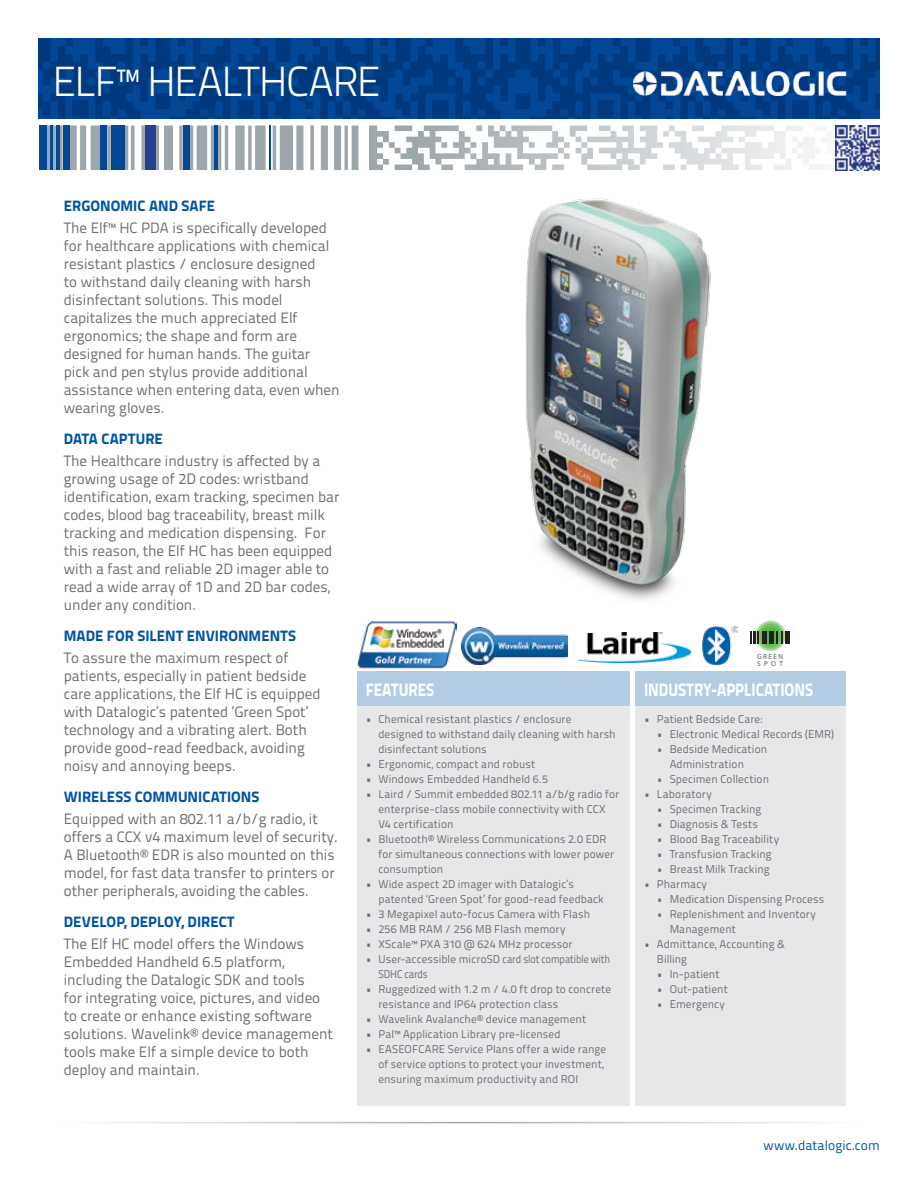
<style>
.page{position:relative;width:918px;height:1188px;background:#fff}
.page>*{position:absolute;margin:0;border:0;box-sizing:border-box;transform-origin:0 0}
.t1{font:300 42px "Titillium Text 22 L";letter-spacing:-.035em;color:#fff}
.t2{font:800 18px "Titillium Text 22 L";letter-spacing:-.005em;color:#fff;scale:.85 1}
.t3{font:15px/18px "Titillium Text 22 L";color:#6d6e71}
.t4{font:800 15px "Titillium Text 22 L";letter-spacing:.005em;color:#0054a4}
.t5{font:13.5px "Titillium Text 22 L";letter-spacing:.005em;color:#0054a4}
.t6{font:11.25px/15px "Titillium Text 22 L";letter-spacing:.01em;color:#6d6e71}
.t7{font:900 7.2px/7.2px "Myriad Pro";letter-spacing:.2em;color:#505f62}
</style>
<div class="page">
<svg style="left:38px;top:38px;width:842px;height:81px;fill:#013a81"></svg>
<svg style="left:395px;top:126px;width:424px;height:44px"></svg>
<div style="left:39px;top:126px;width:8px;height:44px;background:#034797"></div>
<div style="left:63px;top:126px;width:7px;height:44px;background:#034797"></div>
<hr style="left:50px;top:126px;width:2px;height:44px;background:#034797">
<hr style="left:56px;top:126px;width:3px;height:44px;background:#034797">
<hr style="left:269px;top:126px;width:2px;height:44px;background:#034797">
<div style="left:183px;top:126px;width:7px;height:44px;background:#034797"></div>
<hr style="left:214px;top:126px;width:4px;height:44px;background:#034797">
<div style="left:100px;top:126px;width:7px;height:44px;background:#034797"></div>
<div style="left:111px;top:126px;width:14px;height:44px;background:#034797"></div>
<div style="left:145px;top:126px;width:11px;height:44px;background:#25408f"></div>
<hr style="left:58px;top:1122px;width:802px;height:1px;background:#9da3aa">
<div style="left:357px;top:672px;width:272px;height:34px;background:#b3cce4"></div>
<div style="left:636px;top:672px;width:210px;height:34px;background:#b3cce4"></div>
<div style="left:357px;top:706px;width:272px;height:400px;background:#e6e7e8"></div>
<div style="left:636px;top:706px;width:210px;height:400px;background:#e6e7e8"></div>
<img style="left:634px;top:71px;width:212px;height:25px">
<img style="left:835px;top:126px;width:45px;height:44px">
<svg style="left:754px;top:620px;width:32px;height:31px"></svg>
<svg style="left:750px;top:631px;width:9px;height:12px"></svg>
<hr style="left:762px;top:631px;width:4px;height:12px;background:#231f20">
<div style="left:769px;top:631px;width:5px;height:12px;background:#231f20"></div>
<svg style="left:777px;top:631px;width:5px;height:12px"></svg>
<div style="left:785px;top:631px;width:5px;height:12px;background:#231f20"></div>
<img style="left:462px;top:628px;width:106px;height:36px">
<img style="left:357px;top:621px;width:100px;height:48px">
<img style="left:703px;top:627px;width:35px;height:38px">
<img style="left:578px;top:633px;width:112px;height:30px">
<img style="left:525px;top:198px;width:186px;height:402px">
<h1 class="t1" style="left:53px;top:51px;width:330px">ELF™ HEALTHCARE</h1>
<p class="t4" style="left:64px;top:194px;width:153px">ERGONOMIC AND SAFE</p>
<p class="t3" style="left:64px;top:218px;width:277px">The Elf™ HC PDA is specifically developed for healthcare applications with chemical resistant plastics / enclosure designed<br>to withstand daily cleaning with harsh disinfectant solutions. This model capitalizes the much appreciated Elf ergonomics; the shape and form are designed for human hands. The guitar<br>pick and pen stylus provide additional assistance when entering data, even when wearing gloves.</p>
<p class="t4" style="left:64px;top:427px;width:101px">DATA CAPTURE</p>
<p class="t3" style="left:64px;top:451px;width:277px">The Healthcare industry is affected by a growing usage of 2D codes: wristband identification, exam tracking, specimen bar codes, blood bag traceability, breast milk tracking and medication dispensing. For this reason, the Elf HC has been equipped with a fast and reliable 2D imager able to read a wide array of 1D and 2D bar codes, under any condition.</p>
<p class="t4" style="left:64px;top:624px;width:234px">MADE FOR SILENT ENVIRONMENTS</p>
<p class="t3" style="left:64px;top:648px;width:258px">To assure the maximum respect of patients, especially in patient bedside care applications, the Elf HC is equipped with Datalogic’s patented ‘Green Spot’ technology and a vibrating alert. Both provide good-read feedback, avoiding noisy and annoying beeps.</p>
<p class="t4" style="left:64px;top:785px;width:197px">WIRELESS COMMUNICATIONS</p>
<p class="t3" style="left:64px;top:809px;width:276px">Equipped with an 802.11 a/b/g radio, it offers a CCX v4 maximum level of security.<br>A Bluetooth® EDR is also mounted on this model, for fast data transfer to printers or other peripherals, avoiding the cables.</p>
<p class="t4" style="left:64px;top:910px;width:172px">DEVELOP, DEPLOY, DIRECT</p>
<p class="t3" style="left:64px;top:934px;width:271px">The Elf HC model offers the Windows Embedded Handheld 6.5 platform, including the Datalogic SDK and tools<br>for integrating voice, pictures, and video to create or enhance existing software solutions. Wavelink® device management tools make Elf a simple device to both deploy and maintain.</p>
<p class="t7" style="left:757px;top:653px;width:28px">GREEN<br>SPOT</p>
<p class="t2" style="left:366px;top:675px;width:82px">FEATURES</p>
<p class="t2" style="left:644px;top:675px;width:200px">INDUSTRY-APPLICATIONS</p>
<p class="t6" style="left:378px;top:711px;width:239px;text-indent:-13px">• Chemical resistant plastics / enclosure designed to withstand daily cleaning with harsh disinfectant solutions</p>
<p class="t6" style="left:366px;top:756px;width:171px">• Ergonomic, compact and robust</p>
<p class="t6" style="left:366px;top:771px;width:184px">• Windows Embedded Handheld 6.5</p>
<p class="t6" style="left:378px;top:786px;width:242px;text-indent:-13px">• Laird / Summit embedded 802.11 a/b/g radio for enterprise-class mobile connectivity with CCX<br>V4 certification</p>
<p class="t6" style="left:378px;top:831px;width:237px;text-indent:-13px">• Bluetooth® Wireless Communications 2.0 EDR for simultaneous connections with lower power consumption</p>
<p class="t6" style="left:378px;top:876px;width:227px;text-indent:-13px">• Wide aspect 2D imager with Datalogic’s patented ‘Green Spot’ for good-read feedback</p>
<p class="t6" style="left:366px;top:906px;width:226px">• 3 Megapixel auto-focus Camera with Flash</p>
<p class="t6" style="left:366px;top:921px;width:201px">• 256 MB RAM / 256 MB Flash memory</p>
<p class="t6" style="left:366px;top:936px;width:208px">• XScale™ PXA 310 @ 624 MHz processor</p>
<p class="t6" style="left:378px;top:951px;width:233px;text-indent:-13px">• User-accessible microSD card slot compatible with<br>SDHC cards</p>
<p class="t6" style="left:378px;top:981px;width:234px;text-indent:-13px">• Ruggedized with 1.2 m / 4.0 ft drop to concrete resistance and IP64 protection class</p>
<p class="t6" style="left:366px;top:1011px;width:222px">• Wavelink Avalanche® device management</p>
<p class="t6" style="left:366px;top:1026px;width:197px">• Pal™ Application Library pre-licensed</p>
<p class="t6" style="left:378px;top:1041px;width:229px;text-indent:-13px">• EASEOFCARE Service Plans offer a wide range of service options to protect your investment, ensuring maximum productivity and ROI</p>
<p class="t6" style="left:644px;top:711px;width:120px">• Patient Bedside Care:</p>
<p class="t6" style="left:657px;top:726px;width:179px">• Electronic Medical Records (EMR)</p>
<p class="t6" style="left:670px;top:741px;width:99px;text-indent:-13px">• Bedside Medication<br>Administration</p>
<p class="t6" style="left:657px;top:771px;width:114px">• Specimen Collection</p>
<p class="t6" style="left:644px;top:786px;width:69px">• Laboratory</p>
<p class="t6" style="left:657px;top:801px;width:106px">• Specimen Tracking</p>
<p class="t6" style="left:657px;top:816px;width:103px">• Diagnosis &amp; Tests</p>
<p class="t6" style="left:657px;top:831px;width:124px">• Blood Bag Traceability</p>
<p class="t6" style="left:657px;top:846px;width:116px">• Transfusion Tracking</p>
<p class="t6" style="left:657px;top:861px;width:114px">• Breast Milk Tracking</p>
<p class="t6" style="left:644px;top:876px;width:64px">• Pharmacy</p>
<p class="t6" style="left:657px;top:891px;width:169px">• Medication Dispensing Process</p>
<p class="t6" style="left:670px;top:906px;width:148px;text-indent:-13px">• Replenishment and Inventory<br>Management</p>
<p class="t6" style="left:657px;top:936px;width:130px;text-indent:-13px">• Admittance, Accounting &amp;<br>Billing</p>
<p class="t6" style="left:657px;top:966px;width:64px">• In-patient</p>
<p class="t6" style="left:657px;top:981px;width:72px">• Out-patient</p>
<p class="t6" style="left:657px;top:996px;width:70px">• Emergency</p>
<p class="t5" style="left:763px;top:1135px;width:118px">www.datalogic.com</p>
</div>
